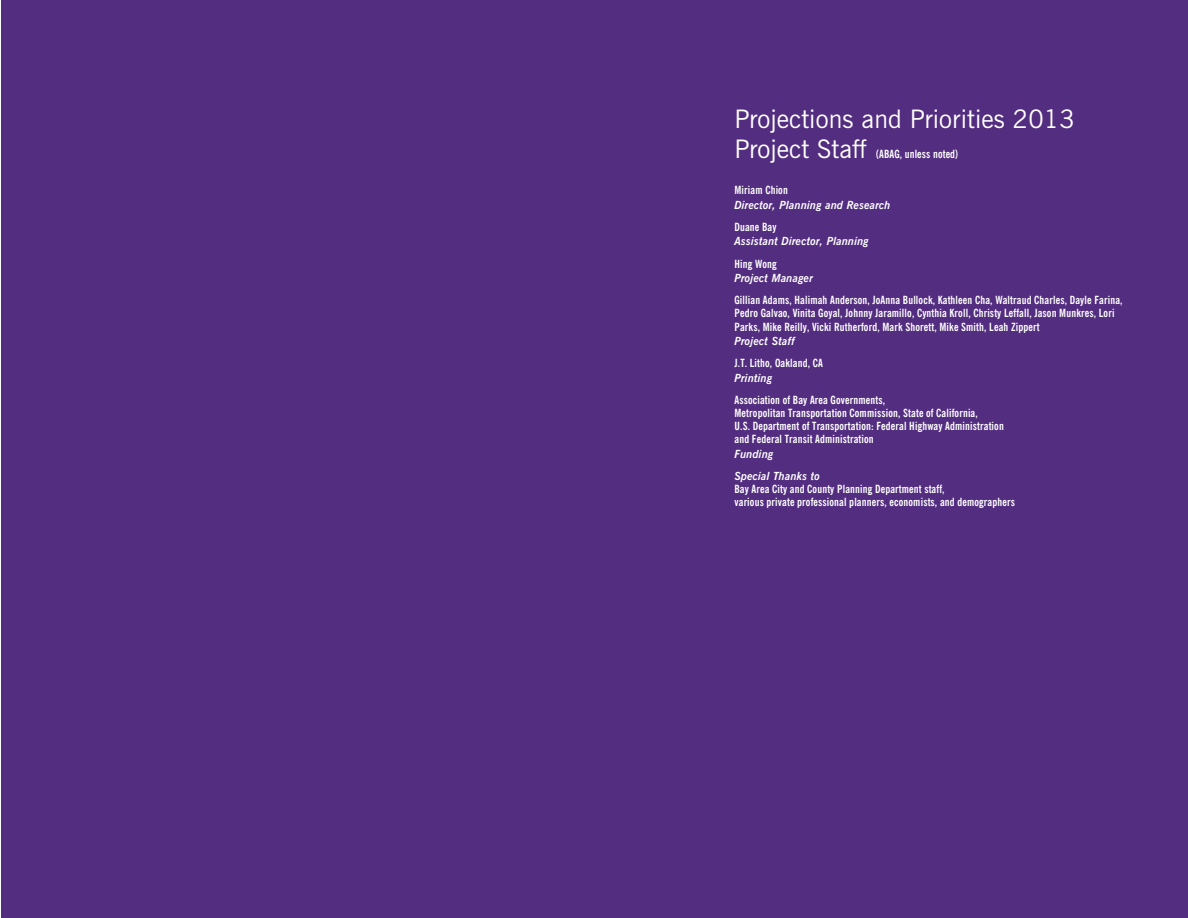
<style>
.page{position:relative;width:1188px;height:918px;background:#fff}
.page>*{position:absolute;margin:0;border:0;box-sizing:border-box;transform-origin:0 0}
.t1{font:25.5px/30px "News Gothic BT";letter-spacing:.005em;color:#fff}
.t2{font:700 condensed 11.25px/13.2px "News Gothic BT";letter-spacing:.015em;color:#fff}
.t3{font:italic 700 11.25px/14.7px "News Gothic BT";letter-spacing:.015em;color:#fff}
.s1{font-style:normal;font-stretch:condensed}
.s2{font-style:italic;font-stretch:normal}
</style>
<div class="page">
<div style="left:1px;top:0;width:1186px;height:918px;background:#532d80"></div>
<p class="t1" style="left:734px;top:104px;width:342px">Projections and Priorities 2013<br>Project Staff</p>
<p class="t2" style="left:876px;top:148px;width:84px">(ABAG, unless noted)</p>
<p class="t3" style="left:734px;top:183px;width:158px"><span class="s1">Miriam Chion<br></span>Director, Planning and Research</p>
<p class="t3" style="left:734px;top:219px;width:136px"><span class="s1">Duane Bay<br></span>Assistant Director, Planning</p>
<p class="t3" style="left:734px;top:256px;width:80px"><span class="s1">Hing Wong<br></span>Project Manager</p>
<p class="t2" style="left:734px;top:294px;width:390px">Gillian Adams, Halimah Anderson, JoAnna Bullock, Kathleen Cha, Waltraud Charles, Dayle Farina,<br>Pedro Galvao, Vinita Goyal, Johnny Jaramillo, Cynthia Kroll, Christy Leffall, Jason Munkres, Lori<br>Parks, Mike Reilly, Vicki Rutherford, Mark Shorett, Mike Smith, Leah Zippert</p>
<p class="t2" style="left:734px;top:330px;width:90px;line-height:22.2px"><span class="s2">Project Staff<br></span>J.T. Litho, Oakland, CA</p>
<p class="t2" style="left:734px;top:367px;width:152px;line-height:22.2px"><span class="s2">Printing<br></span>Association of Bay Area Governments,</p>
<p class="t2" style="left:734px;top:406px;width:271px">Metropolitan Transportation Commission, State of California,<br>U.S. Department of Transportation: Federal Highway Administration and Federal Transit Administration</p>
<p class="t3" style="left:734px;top:443px;width:87px;line-height:22.2px">Funding<br>Special Thanks to</p>
<p class="t2" style="left:734px;top:483px;width:282px">Bay Area City and County Planning Department staff,<br>various private professional planners, economists, and demographers</p>
</div>
